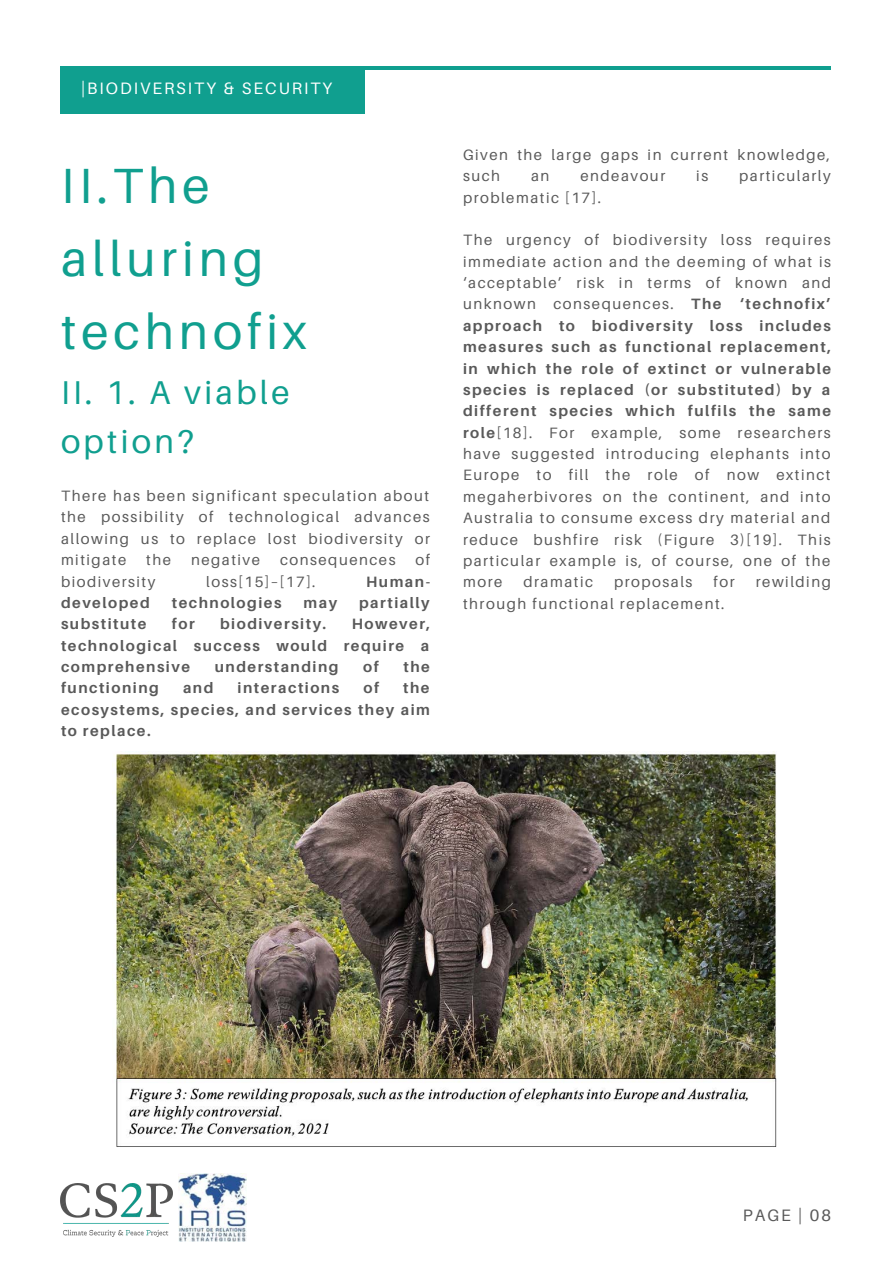
<style>
.page{position:relative;width:893px;height:1264px;background:#fff}
.page>*{position:absolute;margin:0;border:0;box-sizing:border-box;transform-origin:0 0}
.t1{font:49.5px/73.1px "Aileron";letter-spacing:.1em;color:#109f8f}
.t2{font:33px/48.3px "Aileron";letter-spacing:.1em;color:#109f8f}
.t3{font:16.5px "Aileron";letter-spacing:.12em;color:#fff}
.t4{font:16.5px "Aileron";letter-spacing:.12em;color:#595959}
.t5{font:15px/21.3px "Aileron";letter-spacing:.1em;color:#595959;text-align:justify}
.t6{font:700 15px/21.3px "Aileron";letter-spacing:.1em;color:#595959;text-align:justify}
.s1{font-weight:700}
</style>
<div class="page">
<hr style="left:60px;top:66px;width:770px;height:4px;background:#109f8f">
<div style="left:60px;top:66px;width:305px;height:47px;background:#109f8f"></div>
<img style="left:60px;top:1183px;width:113px;height:52px">
<img style="left:178px;top:1173px;width:68px;height:68px">
<img style="left:116px;top:751px;width:661px;height:396px">
<p class="t3" style="left:81px;top:78px;width:252px">|BIODIVERSITY &amp; SECURITY</p>
<h1 class="t1" style="left:61px;top:148px;width:247px">II.The alluring technofix</h1>
<h2 class="t2" style="left:61px;top:368px;width:230px">II. 1. A viable option?</h2>
<p class="t5" style="left:61px;top:485px;width:370px">There has been significant speculation about the possibility of technological advances allowing us to replace lost biodiversity or mitigate</p>
<p class="t5" style="left:146px;top:549px;width:26px">the</p>
<p class="t5" style="left:191px;top:549px;width:70px">negative</p>
<p class="t5" style="left:280px;top:549px;width:117px">consequences</p>
<p class="t5" style="left:415px;top:549px;width:16px">of</p>
<p class="t5" style="left:61px;top:570px;width:96px">biodiversity</p>
<p class="t5" style="left:206px;top:570px;width:111px">loss[15]–[17].</p>
<p class="t6" style="left:366px;top:570px;width:65px">Human-</p>
<p class="t6" style="left:61px;top:591px;width:90px">developed</p>
<p class="t6" style="left:172px;top:591px;width:111px">technologies</p>
<p class="t6" style="left:303px;top:591px;width:35px">may</p>
<p class="t6" style="left:359px;top:591px;width:72px">partially</p>
<p class="t6" style="left:61px;top:613px;width:87px">substitute</p>
<p class="t6" style="left:172px;top:613px;width:24px">for</p>
<p class="t6" style="left:220px;top:613px;width:108px">biodiversity.</p>
<p class="t6" style="left:61px;top:613px;width:370px;text-indent:291px">However, technological success would require a comprehensive</p>
<p class="t6" style="left:215px;top:656px;width:125px">understanding</p>
<p class="t6" style="left:363px;top:656px;width:17px">of</p>
<p class="t6" style="left:403px;top:656px;width:28px">the</p>
<p class="t6" style="left:61px;top:677px;width:99px">functioning</p>
<p class="t6" style="left:183px;top:677px;width:32px">and</p>
<p class="t6" style="left:237px;top:677px;width:103px">interactions</p>
<p class="t6" style="left:363px;top:677px;width:17px">of</p>
<p class="t6" style="left:61px;top:677px;width:370px;text-indent:342px">the ecosystems, species, and services they aim to replace.</p>
<p class="t5" style="left:463px;top:144px;width:368px">Given the large gaps in current knowledge, such</p>
<p class="t5" style="left:531px;top:165px;width:20px">an</p>
<p class="t5" style="left:580px;top:165px;width:86px">endeavour</p>
<p class="t5" style="left:696px;top:165px;width:13px">is</p>
<p class="t5" style="left:739px;top:165px;width:93px">particularly</p>
<p class="t5" style="left:463px;top:186px;width:139px">problematic [17].</p>
<p class="t5" style="left:463px;top:229px;width:369px">The urgency of biodiversity loss requires immediate action and the deeming of what is ‘acceptable’ risk in terms of known and unknown consequences. <span class="s1">The ‘technofix’ approach to biodiversity loss includes measures such as functional replacement, in which the role of extinct or vulnerable species is replaced (or substituted) by a different species which fulfils the same role</span>[18]. For example, some researchers have suggested introducing elephants into Europe to fill the role of now extinct megaherbivores on the continent, and into Australia to consume excess dry material and reduce bushfire risk (Figure 3)[19]. This particular example is, of course, one of the more</p>
<p class="t5" style="left:523px;top:571px;width:71px">dramatic</p>
<p class="t5" style="left:614px;top:571px;width:80px">proposals</p>
<p class="t5" style="left:713px;top:571px;width:23px">for</p>
<p class="t5" style="left:755px;top:571px;width:77px">rewilding</p>
<p class="t5" style="left:463px;top:592px;width:263px">through functional replacement.</p>
<p class="t4" style="left:742px;top:1205px;width:90px">PAGE | 08</p>
</div>
